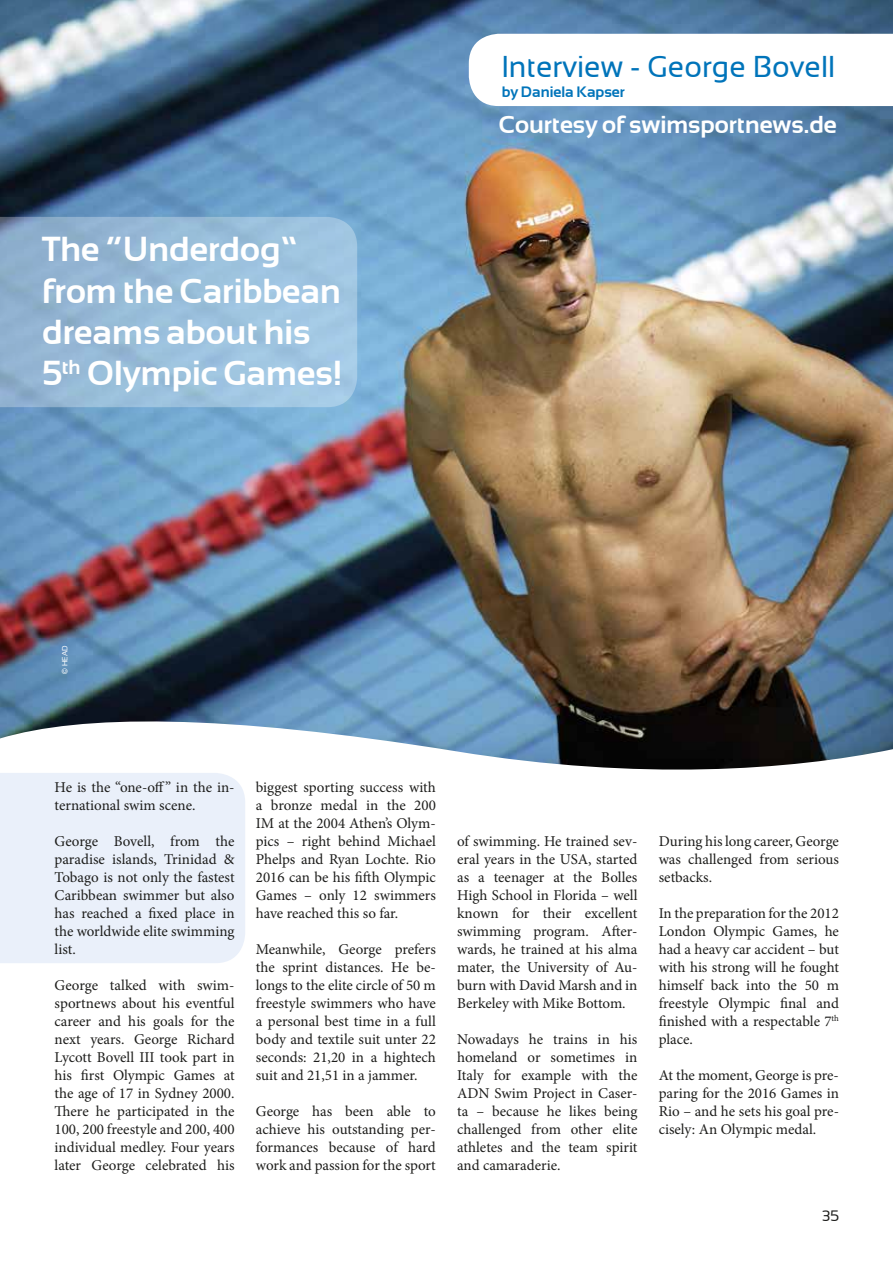
<style>
.page{position:relative;width:893px;height:1263px;background:#fff}
.page>*{position:absolute;margin:0;border:0;box-sizing:border-box;transform-origin:0 0}
.t1{font:700 34.5px/41.4px "Sansation";color:#fff}
.t2{font:30px "Sansation";color:#0074ba}
.t3{font:700 24.3px "Sansation";color:#fff}
.t4{font:15px/18px "Minion Pro";color:#1d1d1b;text-align:justify}
.t5{font:700 15px "Sansation";color:#0074ba}
.t6{font:15px "Sansation";color:#1d1d1b}
.t7{font:7.5px "Sansation";color:#fff}
.s1{font-family:"Arial"}
</style>
<div class="page">
<div style="left:0;top:773px;width:245px;height:190px;background:#eaf0fa"></div>
<img style="left:0;top:0;width:893px;height:770px">
<svg style="left:0;top:217px;width:357px;height:190px;background:#99bdd9"></svg>
<svg style="left:469px;top:34px;width:424px;height:72px"></svg>
<h1 class="t1" style="left:42px;top:228px;width:302px">The “Underdog” from the Caribbean dreams about his<br>5<sup>th</sup> Olympic Games!</h1>
<h2 class="t2" style="left:502px;top:50px;width:335px">Interview - George Bovell</h2>
<p class="t5" style="left:502px;top:83px;width:124px">by Daniela Kapser</p>
<h3 class="t3" style="left:499px;top:110px;width:340px">Courtesy of swimsportnews.de</h3>
<p class="t7" style="left:61px;top:674px;width:30px;rotate:-90deg"><span class="s1">©</span> HEAD</p>
<p class="t4" style="left:55px;top:778px;width:181px">He is the “one-off” in the in&shy;ternational swim scene.</p>
<p class="t4" style="left:55px;top:832px;width:182px">George Bovell, from the paradise islands, Trinidad &amp; Tobago is not only the fastest Caribbean swimmer but also has reached a fixed place in the worldwide elite swimming list.</p>
<p class="t4" style="left:55px;top:976px;width:182px">George talked with swim&shy;sportnews about his eventful career and his goals for the next years. George Richard Lycott Bovell III took part in his first Olympic Games at the age of 17 in Sydney 2000.<br>There he participated in the 100, 200 freestyle and 200, 400 individual medley. Four years later George celebrated his</p>
<p class="t4" style="left:256px;top:778px;width:182px">biggest sporting success with a bronze medal in the 200<br>IM at the 2004 Athen’s Olym&shy;pics – right behind Michael Phelps and Ryan Lochte. Rio 2016 can be his fifth Olympic Games – only 12 swimmers have reached this so far.</p>
<p class="t4" style="left:256px;top:940px;width:182px">Meanwhile, George prefers the sprint distances. He be&shy;longs to the elite circle of 50 m freestyle swimmers who have a personal best time in a full body and textile suit unter 22 seconds: 21,20 in a hightech suit and 21,51 in a jammer.</p>
<p class="t4" style="left:256px;top:1102px;width:181px">George has been able to achieve his outstanding per&shy;formances because of hard work and passion for the sport</p>
<p class="t4" style="left:457px;top:832px;width:182px">of swimming. He trained sev&shy;eral years in the USA, started as a teenager at the Bolles High School in Florida – well known for their excellent swimming program. After&shy;wards, he trained at his alma mater, the University of Au&shy;burn with David Marsh and in Berkeley with Mike Bottom.</p>
<p class="t4" style="left:457px;top:1030px;width:182px">Nowadays he trains in his homeland or sometimes in Italy for example with the ADN Swim Project in Caser&shy;ta – because he likes being challenged from other elite athletes and the team spirit and camaraderie.</p>
<p class="t4" style="left:659px;top:832px;width:182px">During his long career, George was challenged from serious setbacks.</p>
<p class="t4" style="left:659px;top:904px;width:182px">In the preparation for the 2012<br>London Olympic Games, he had a heavy car accident – but with his strong will he fought himself back into the 50 m freestyle Olympic final and finished with a respectable 7<sup>th </sup>place.</p>
<p class="t4" style="left:659px;top:1066px;width:182px">At the moment, George is pre&shy;paring for the 2016 Games in Rio – and he sets his goal pre&shy;cisely: An Olympic medal.</p>
<p class="t6" style="left:822px;top:1207px;width:18px">35</p>
</div>
